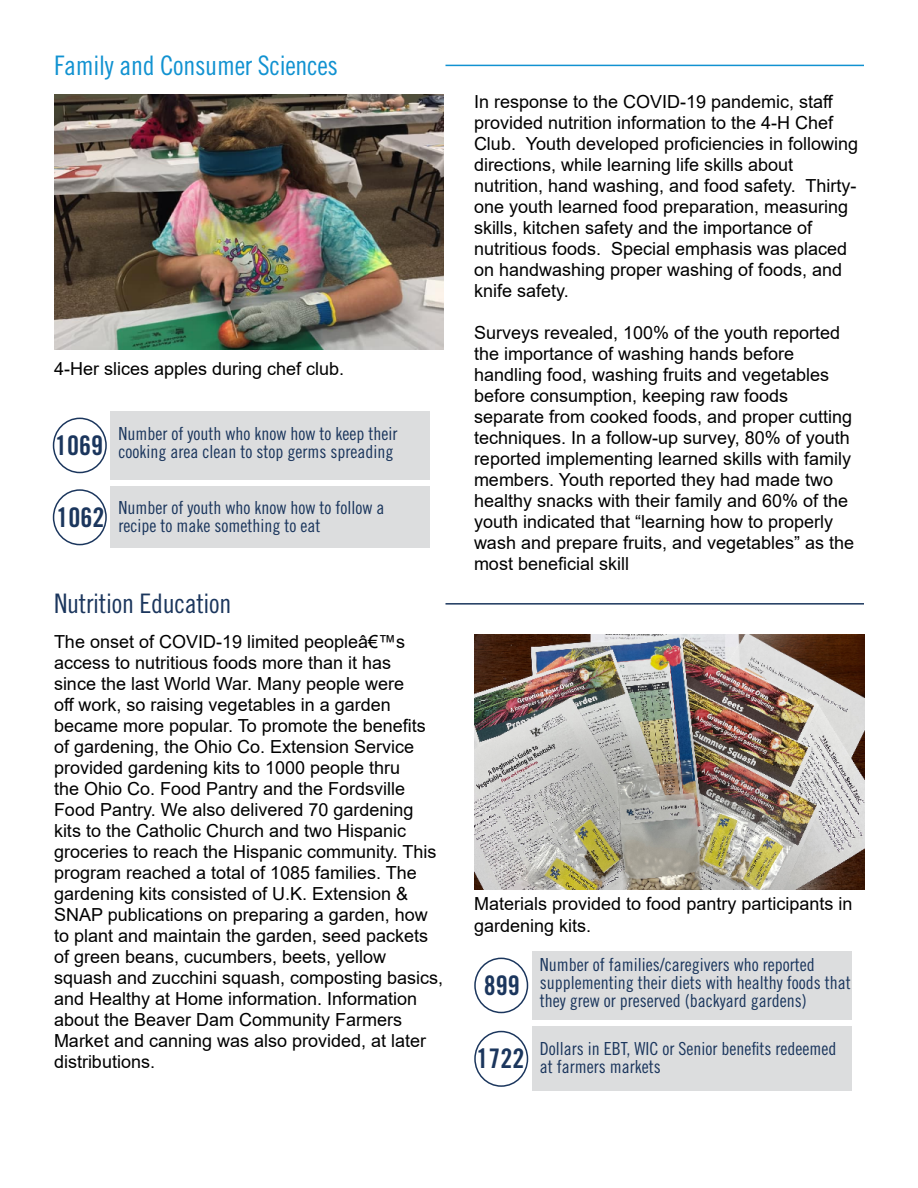
<style>
.page{position:relative;width:918px;height:1188px;background:#fff}
.page>*{position:absolute;margin:0;border:0;box-sizing:border-box;transform-origin:0 0}
.t1{font:27px "Trade Gothic LT Pro Bd Cn 20";color:#1b365d}
.t2{font:26.85px "Trade Gothic LT Pro Cn 18";letter-spacing:-.01em;color:#1192d1}
.t3{font:26.85px "Trade Gothic LT Pro Cn 18";letter-spacing:-.01em;color:#1b365d}
.t4{font:18px/21px "Arial";color:#000}
.t5{font:18px/18px "Trade Gothic LT Pro Cn 18";color:#1b365d}
</style>
<div class="page">
<hr style="left:446px;top:65px;width:418px;height:1px;background:#1192d1">
<hr style="left:446px;top:603px;width:418px;height:2px;background:#1b365d">
<div style="left:110px;top:411px;width:320px;height:69px;background:#dcddde"></div>
<div style="left:53px;top:418px;width:54px;height:55px;border:2px solid #1b365d;border-radius:50%"></div>
<div style="left:53px;top:489px;width:54px;height:56px;border:2px solid #1b365d;border-radius:50%"></div>
<div style="left:110px;top:486px;width:320px;height:62px;background:#dcddde"></div>
<img style="left:54px;top:94px;width:390px;height:256px">
<div style="left:532px;top:951px;width:320px;height:69px;background:#dcddde"></div>
<div style="left:474px;top:958px;width:54px;height:55px;border:2px solid #1b365d;border-radius:50%"></div>
<div style="left:474px;top:1031px;width:54px;height:56px;border:2px solid #1b365d;border-radius:50%"></div>
<div style="left:532px;top:1027px;width:320px;height:64px;background:#dcddde"></div>
<img style="left:474px;top:634px;width:390px;height:256px">
<h2 class="t2" style="left:54px;top:49px;width:286px">Family and Consumer Sciences</h2>
<p class="t4" style="left:54px;top:358px;width:292px">4-Her slices apples during chef club.</p>
<p class="t5" style="left:55px;top:425px;width:344px;text-align:right">Number of youth who know how to keep their<br><sup>1069</sup> cooking area clean to stop germs spreading</p>
<h1 class="t1" style="left:56px;top:501px;width:49px">1062</h1>
<p class="t5" style="left:118px;top:499px;width:267px">Number of youth who know how to follow a recipe to make something to eat</p>
<h2 class="t3" style="left:54px;top:588px;width:179px">Nutrition Education</h2>
<p class="t4" style="left:54px;top:631px;width:391px">The onset of COVID-19 limited peopleâ€™s access to nutritious foods more than it has<br>since the last World War. Many people were<br>off work, so raising vegetables in a garden became more popular. To promote the benefits of gardening, the Ohio Co. Extension Service provided gardening kits to 1000 people thru<br>the Ohio Co. Food Pantry and the Fordsville Food Pantry. We also delivered 70 gardening kits to the Catholic Church and two Hispanic groceries to reach the Hispanic community. This program reached a total of 1085 families. The gardening kits consisted of U.K. Extension &amp; SNAP publications on preparing a garden, how to plant and maintain the garden, seed packets of green beans, cucumbers, beets, yellow squash and zucchini squash, composting basics, and Healthy at Home information. Information about the Beaver Dam Community Farmers Market and canning was also provided, at later distributions.</p>
<p class="t4" style="left:474px;top:91px;width:386px">In response to the COVID-19 pandemic, staff provided nutrition information to the 4-H Chef Club. Youth developed proficiencies in following directions, while learning life skills about nutrition, hand washing, and food safety. Thirty&shy;one youth learned food preparation, measuring skills, kitchen safety and the importance of nutritious foods. Special emphasis was placed on handwashing proper washing of foods, and knife safety.</p>
<p class="t4" style="left:474px;top:322px;width:382px">Surveys revealed, 100% of the youth reported the importance of washing hands before handling food, washing fruits and vegetables before consumption, keeping raw foods separate from cooked foods, and proper cutting techniques. In a follow-up survey, 80% of youth reported implementing learned skills with family members. Youth reported they had made two healthy snacks with their family and 60% of the youth indicated that “learning how to properly wash and prepare fruits, and vegetables” as the most beneficial skill</p>
<p class="t4" style="left:474px;top:893px;width:380px;line-height:21.6px">Materials provided to food pantry participants in gardening kits.</p>
<p class="t5" style="left:540px;top:956px;width:312px">Number of families/caregivers who reported supplementing their diets with healthy foods that they grew or preserved (backyard gardens)</p>
<h1 class="t1" style="left:484px;top:969px;width:37px">899</h1>
<h1 class="t1" style="left:476px;top:1042px;width:49px">1722</h1>
<p class="t5" style="left:540px;top:1039px;width:298px">Dollars in EBT, WIC or Senior benefits redeemed at farmers markets</p>
</div>
